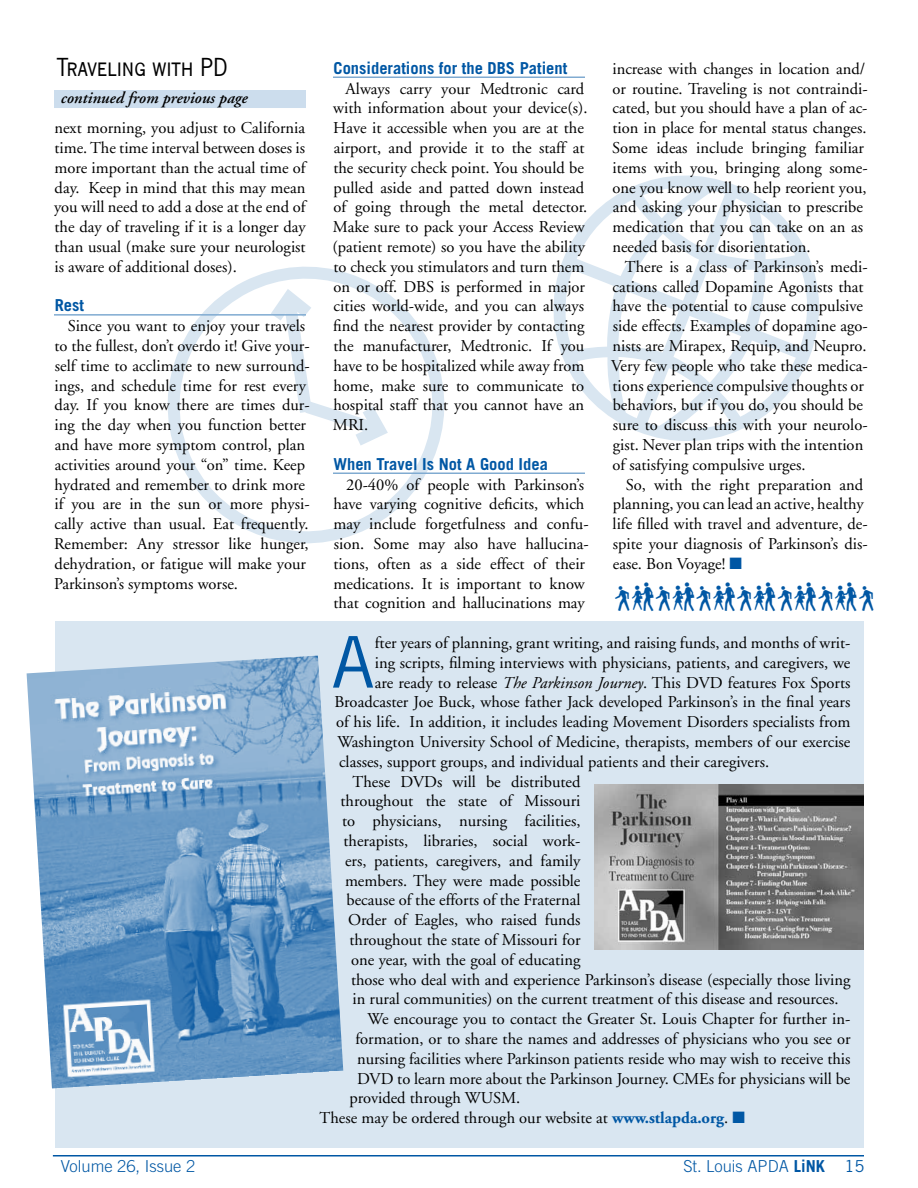
<style>
.page{position:relative;width:918px;height:1188px;background:#fff}
.page>*{position:absolute;margin:0;border:0;box-sizing:border-box;transform-origin:0 0}
.t1{font:71.4px "Trade Gothic LT Std";color:#0057a4}
.t2{font:36px "Carta";color:#0057a4}
.t3{font:27px "News Got SCT";color:#000;scale:.95 1}
.t4{font:16.5px/19.8px "Adobe Garamond";color:#000}
.t5{font:700 16.5px "Trade Gothic LT Std";color:#0057a4}
.t6{font:300 16.5px "Trade Gothic LT Std";color:#0057a4}
.t7{font:italic 600 16.5px "Adobe Garamond";color:#000}
.s1{color:#0057a4}
.s2{font-size:42px}
.s3{font-style:italic}
.s4{font-weight:700;color:#0057a4}
.s5{font-weight:700}
.s6{font-weight:400}
</style>
<div class="page">
<hr style="left:53px;top:1155px;width:811px;height:1px;background:#0057a4">
<svg style="left:167px;top:266px;width:278px;height:278px"></svg>
<svg style="left:259px;top:280px;width:137px;height:176px"></svg>
<svg style="left:553px;top:175px;width:266px;height:266px"></svg>
<div style="left:56px;top:621px;width:808px;height:527px;background:#d9e6f1"></div>
<hr style="left:54px;top:314px;width:252px;height:2px;background:#80abd1">
<hr style="left:333px;top:76px;width:252px;height:2px;background:#80abd1">
<hr style="left:333px;top:472px;width:252px;height:2px;background:#80abd1">
<div style="left:54px;top:90px;width:252px;height:18px;background:#ccdded"></div>
<img style="left:27px;top:656px;width:316px;height:432px">
<img style="left:594px;top:785px;width:270px;height:165px">
<h3 class="t3" style="left:57px;top:52px;width:181px">Traveling with PD</h3>
<p class="t7" style="left:61px;top:88px;width:188px">continued from previous page</p>
<p class="t4" style="left:54px;top:118px;width:253px;text-align:justify">next morning, you adjust to California time. The time interval between doses is more important than the actual time of day. Keep in mind that this may mean you will need to add a dose at the end of the day of traveling if it is a longer day than usual (make sure your neurologist is aware of additional doses).</p>
<p class="t5" style="left:55px;top:295px;width:31px">Rest</p>
<p class="t4" style="left:54px;top:316px;width:257px;text-indent:14px">Since you want to enjoy your travels to the fullest, don’t overdo it! Give your&shy;self time to acclimate to new surround&shy;ings, and schedule time for rest every day. If you know there are times dur&shy;ing the day when you function better and have more symptom control, plan activities around your “on” time. Keep hydrated and remember to drink more if you are in the sun or more physi&shy;cally active than usual. Eat frequently.<br>Remember: Any stressor like hunger, dehydration, or fatigue will make your Parkinson’s symptoms worse.</p>
<p class="t5" style="left:334px;top:58px;width:235px">Considerations for the DBS Patient</p>
<p class="t4" style="left:332px;top:79px;width:257px;text-indent:13px">Always carry your Medtronic card with information about your device(s).<br>Have it accessible when you are at the airport, and provide it to the staff at the security check point. You should be pulled aside and patted down instead of going through the metal detector.<br>Make sure to pack your Access Review (patient remote) so you have the ability to check you stimulators and turn them on or off. DBS is performed in major cities world-wide, and you can always find the nearest provider by contacting the manufacturer, Medtronic. If you have to be hospitalized while away from home, make sure to communicate to hospital staff that you cannot have an MRI.</p>
<p class="t5" style="left:333px;top:454px;width:216px">When Travel Is Not A Good Idea</p>
<p class="t4" style="left:333px;top:475px;width:257px;text-align:center">20-40% of people with Parkinson’s have varying cognitive deficits, which may include forgetfulness and confu&shy;sion. Some may also have hallucina&shy;tions, often as a side effect of their medications. It is important to know that cognition and hallucinations may</p>
<p class="t4" style="left:612px;top:59px;width:257px">increase with changes in location and/ or routine. Traveling is not contraindi&shy;cated, but you should have a plan of ac&shy;tion in place for mental status changes.<br>Some ideas include bringing familiar items with you, bringing along some&shy;one you know well to help reorient you, and asking your physician to prescribe medication that you can take on an as needed basis for disorientation.</p>
<p class="t4" style="left:611px;top:257px;width:258px;text-indent:14px">There is a class of Parkinson’s medi&shy;cations called Dopamine Agonists that have the potential to cause compulsive side effects. Examples of dopamine ago&shy;nists are Mirapex, Requip, and Neupro.<br>Very few people who take these medica&shy;tions experience compulsive thoughts or behaviors, but if you do, you should be sure to discuss this with your neurolo&shy;gist. Never plan trips with the intention of satisfying compulsive urges.</p>
<p class="t4" style="left:613px;top:475px;width:257px;text-indent:13px">So, with the right preparation and planning, you can lead an active, healthy life filled with travel and adventure, de&shy;spite your diagnosis of Parkinson’s dis&shy;ease. Bon Voyage! <span class="s1">■</span></p>
<h2 class="t2" style="left:614px;top:578px;width:262px">`<span class="s2">~</span>`<span class="s2">~</span>`<span class="s2">~</span>`<span class="s2">~</span>`<span class="s2">~</span>`<span class="s2">~</span>`</h2>
<h1 class="t1" style="left:331px;top:619px;width:45px">A</h1>
<p class="t4" style="left:375px;top:633px;width:477px">fter years of planning, grant writing, and raising funds, and months of writ-</p>
<p class="t4" style="left:375px;top:653px;width:477px">ing scripts, filming interviews with physicians, patients, and caregivers, we</p>
<p class="t4" style="left:375px;top:673px;width:477px">are ready to release <span class="s3">The Parkinson Journey</span>. This DVD features Fox Sports</p>
<p class="t4" style="left:335px;top:693px;width:517px">Broadcaster Joe Buck, whose father Jack developed Parkinson’s in the final years</p>
<p class="t4" style="left:336px;top:712px;width:516px">of his life. In addition, it includes leading Movement Disorders specialists from</p>
<p class="t4" style="left:338px;top:732px;width:514px">Washington University School of Medicine, therapists, members of our exercise</p>
<p class="t4" style="left:339px;top:752px;width:432px">classes, support groups, and individual patients and their caregivers.</p>
<p class="t4" style="left:353px;top:772px;width:229px">These DVDs will be distributed</p>
<p class="t4" style="left:341px;top:792px;width:241px">throughout the state of Missouri</p>
<p class="t4" style="left:342px;top:811px;width:240px">to physicians, nursing facilities,</p>
<p class="t4" style="left:344px;top:831px;width:239px">therapists, libraries, social work-</p>
<p class="t4" style="left:345px;top:851px;width:237px">ers, patients, caregivers, and family</p>
<p class="t4" style="left:345px;top:871px;width:237px">members. They were made possible</p>
<p class="t4" style="left:347px;top:891px;width:235px">because of the efforts of the Fraternal</p>
<p class="t4" style="left:348px;top:910px;width:234px">Order of Eagles, who raised funds</p>
<p class="t4" style="left:350px;top:930px;width:233px">throughout the state of Missouri for</p>
<p class="t4" style="left:351px;top:950px;width:231px">one year, with the goal of educating</p>
<p class="t4" style="left:351px;top:970px;width:501px">those who deal with and experience Parkinson’s disease (especially those living</p>
<p class="t4" style="left:353px;top:990px;width:488px">in rural communities) on the current treatment of this disease and resources.</p>
<p class="t4" style="left:368px;top:1009px;width:484px">We encourage you to contact the Greater St. Louis Chapter for further in-</p>
<p class="t4" style="left:356px;top:1029px;width:497px">formation, or to share the names and addresses of physicians who you see or</p>
<p class="t4" style="left:357px;top:1049px;width:495px">nursing facilities where Parkinson patients reside who may wish to receive this</p>
<p class="t4" style="left:357px;top:1069px;width:495px">DVD to learn more about the Parkinson Journey. CMEs for physicians will be</p>
<p class="t4" style="left:350px;top:1089px;width:172px">provided through WUSM.</p>
<p class="t4" style="left:320px;top:1108px;width:427px">These may be ordered through our website at <span class="s4">www.stlapda.org</span>. <span class="s1">■</span></p>
<p class="t6" style="left:61px;top:1156px;width:136px">Volume 26, Issue 2</p>
<p class="t6" style="left:683px;top:1156px;width:183px">St. Louis APDA <span class="s5">LiNK</span> <span class="s6">15</span></p>
</div>
